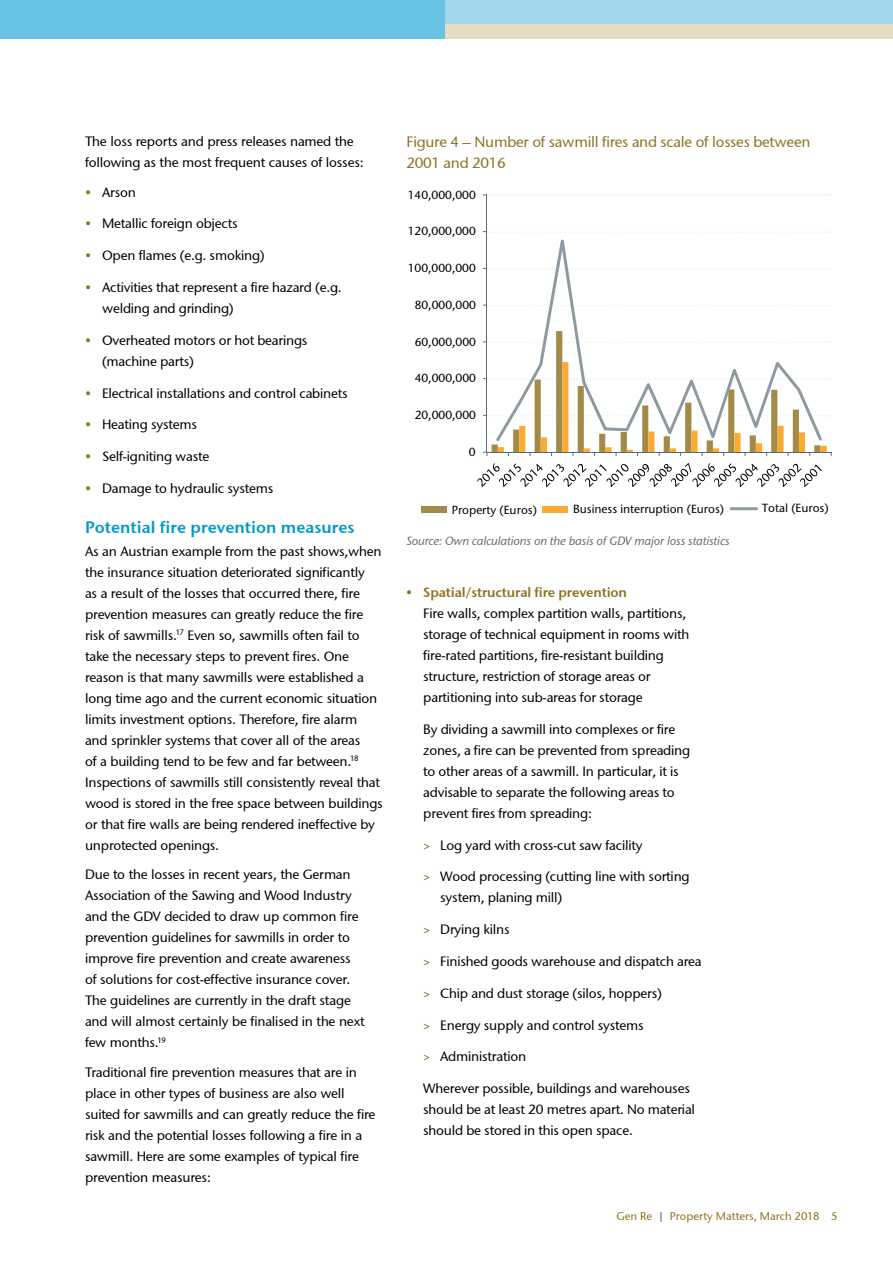
<style>
.page{position:relative;width:893px;height:1263px;background:#fff}
.page>*{position:absolute;margin:0;border:0;box-sizing:border-box;transform-origin:0 0}
.t1{font:600 16.5px "Stone Sans GC Re";color:#0099c7}
.t2{font:15px/21px "Stone Sans GC Re";letter-spacing:-.015em;color:#8c7322}
.t3{font:13.5px/21px "Stone Sans GC Re";letter-spacing:-.015em;color:#000}
.t4{font:600 13.5px "Stone Sans GC Re";letter-spacing:-.015em;color:#8c7322}
.t5{font:italic 12px "Stone Sans GC Re";letter-spacing:-.015em;color:#5d6970}
.t6{font:11.85px "Stone Sans GC Re";letter-spacing:.005em;color:#000}
.t7{font:11.25px "Stone Sans GC Re";color:#8c7322}
.s1{color:#8c7322}
.s2{color:#5d6970}
</style>
<div class="page">
<div style="left:0;top:0;width:893px;height:38px;background:#e6dbc3"></div>
<div style="left:0;top:0;width:893px;height:23px;background:#a4d7ec"></div>
<div style="left:0;top:0;width:445px;height:38px;background:#68c2e2"></div>
<hr style="left:486px;top:195px;width:1px;height:257px;background:#5d6970">
<svg style="left:483px;top:231px;width:349px;height:2px"></svg>
<svg style="left:483px;top:194px;width:349px;height:2px"></svg>
<svg style="left:483px;top:341px;width:349px;height:115px"></svg>
<svg style="left:496px;top:240px;width:326px;height:201px"></svg>
<svg style="left:477px;top:463px;width:345px;height:24px"></svg>
<div style="left:421px;top:506px;width:25px;height:7px;background:#a28a48"></div>
<div style="left:542px;top:506px;width:26px;height:7px;background:#fbaa34"></div>
<hr style="left:730px;top:507px;width:28px;height:3px;background:#8e99a0">
<p class="t3" style="left:85px;top:131px;width:280px">The loss reports and press releases named the following as the most frequent causes of losses:</p>
<p class="t3" style="left:85px;top:181px;width:52px"><span class="s1">•</span> Arson</p>
<p class="t3" style="left:85px;top:213px;width:154px"><span class="s1">•</span> Metallic foreign objects</p>
<p class="t3" style="left:85px;top:245px;width:181px"><span class="s1">•</span> Open flames (e.g. smoking)</p>
<p class="t3" style="left:102px;top:277px;width:241px;text-indent:-17px"><span class="s1">•</span> Activities that represent a fire hazard (e.g. welding and grinding)</p>
<p class="t3" style="left:102px;top:330px;width:207px;text-indent:-17px"><span class="s1">•</span> Overheated motors or hot bearings (machine parts)</p>
<p class="t3" style="left:85px;top:382px;width:264px"><span class="s1">•</span> Electrical installations and control cabinets</p>
<p class="t3" style="left:85px;top:414px;width:114px"><span class="s1">•</span> Heating systems</p>
<p class="t3" style="left:85px;top:446px;width:126px"><span class="s1">•</span> Self-igniting waste</p>
<p class="t3" style="left:85px;top:478px;width:190px"><span class="s1">•</span> Damage to hydraulic systems</p>
<p class="t1" style="left:85px;top:517px;width:271px">Potential fire prevention measures</p>
<p class="t3" style="left:85px;top:540px;width:299px">As an Austrian example from the past shows,when the insurance situation deteriorated significantly<br>as a result of the losses that occurred there, fire prevention measures can greatly reduce the fire risk of sawmills.<sup>17</sup> Even so, sawmills often fail to take the necessary steps to prevent fires. One reason is that many sawmills were established a long time ago and the current economic situation limits investment options. Therefore, fire alarm and sprinkler systems that cover all of the areas<br>of a building tend to be few and far between.<sup>18<br></sup>Inspections of sawmills still consistently reveal that wood is stored in the free space between buildings or that fire walls are being rendered ineffective by unprotected openings.</p>
<p class="t3" style="left:85px;top:864px;width:281px">Due to the losses in recent years, the German Association of the Sawing and Wood Industry and the GDV decided to draw up common fire prevention guidelines for sawmills in order to improve fire prevention and create awareness of solutions for cost-effective insurance cover.<br>The guidelines are currently in the draft stage and will almost certainly be finalised in the next few months.<sup>19</sup></p>
<p class="t3" style="left:85px;top:1061px;width:292px">Traditional fire prevention measures that are in place in other types of business are also well suited for sawmills and can greatly reduce the fire risk and the potential losses following a fire in a sawmill. Here are some examples of typical fire prevention measures:</p>
<p class="t2" style="left:406px;top:131px;width:406px">Figure 4 – Number of sawmill fires and scale of losses between<br>2001 and 2016</p>
<p class="t6" style="left:408px;top:187px;width:69px">140,000,000</p>
<p class="t6" style="left:408px;top:224px;width:69px">120,000,000</p>
<p class="t6" style="left:408px;top:261px;width:69px">100,000,000</p>
<p class="t6" style="left:415px;top:297px;width:63px">80,000,000</p>
<p class="t6" style="left:415px;top:334px;width:63px">60,000,000</p>
<p class="t6" style="left:415px;top:371px;width:63px">40,000,000</p>
<p class="t6" style="left:415px;top:408px;width:63px">20,000,000</p>
<p class="t6" style="left:469px;top:444px;width:8px">0</p>
<p class="t6" style="left:452px;top:502px;width:87px">Property (Euros)</p>
<p class="t6" style="left:573px;top:502px;width:152px">Business interruption (Euros)</p>
<p class="t6" style="left:762px;top:501px;width:68px">Total (Euros)</p>
<p class="t5" style="left:406px;top:533px;width:325px">Source: Own calculations on the basis of GDV major loss statistics</p>
<p class="t4" style="left:406px;top:584px;width:222px">• Spatial/structural fire prevention</p>
<p class="t3" style="left:423px;top:603px;width:268px">Fire walls, complex partition walls, partitions, storage of technical equipment in rooms with fire-rated partitions, fire-resistant building structure, restriction of storage areas or partitioning into sub-areas for storage</p>
<p class="t3" style="left:423px;top:718px;width:268px">By dividing a sawmill into complexes or fire zones, a fire can be prevented from spreading to other areas of a sawmill. In particular, it is advisable to separate the following areas to prevent fires from spreading:</p>
<p class="t3" style="left:423px;top:834px;width:221px"><span class="s1">&gt;</span> Log yard with cross-cut saw facility</p>
<p class="t3" style="left:440px;top:866px;width:251px;text-indent:-17px"><span class="s1">&gt;</span> Wood processing (cutting line with sorting system, planing mill)</p>
<p class="t3" style="left:423px;top:919px;width:88px"><span class="s1">&gt;</span> Drying kilns</p>
<p class="t3" style="left:423px;top:951px;width:280px"><span class="s1">&gt;</span> Finished goods warehouse and dispatch area</p>
<p class="t3" style="left:423px;top:982px;width:240px"><span class="s1">&gt;</span> Chip and dust storage (silos, hoppers)</p>
<p class="t3" style="left:423px;top:1014px;width:222px"><span class="s1">&gt;</span> Energy supply and control systems</p>
<p class="t3" style="left:423px;top:1046px;width:104px"><span class="s1">&gt;</span> Administration</p>
<p class="t3" style="left:423px;top:1078px;width:273px">Wherever possible, buildings and warehouses should be at least 20 metres apart. No material should be stored in this open space.</p>
<p class="t7" style="left:616px;top:1209px;width:223px">Gen Re <span class="s2">|</span> Property Matters, March 2018 5</p>
</div>
